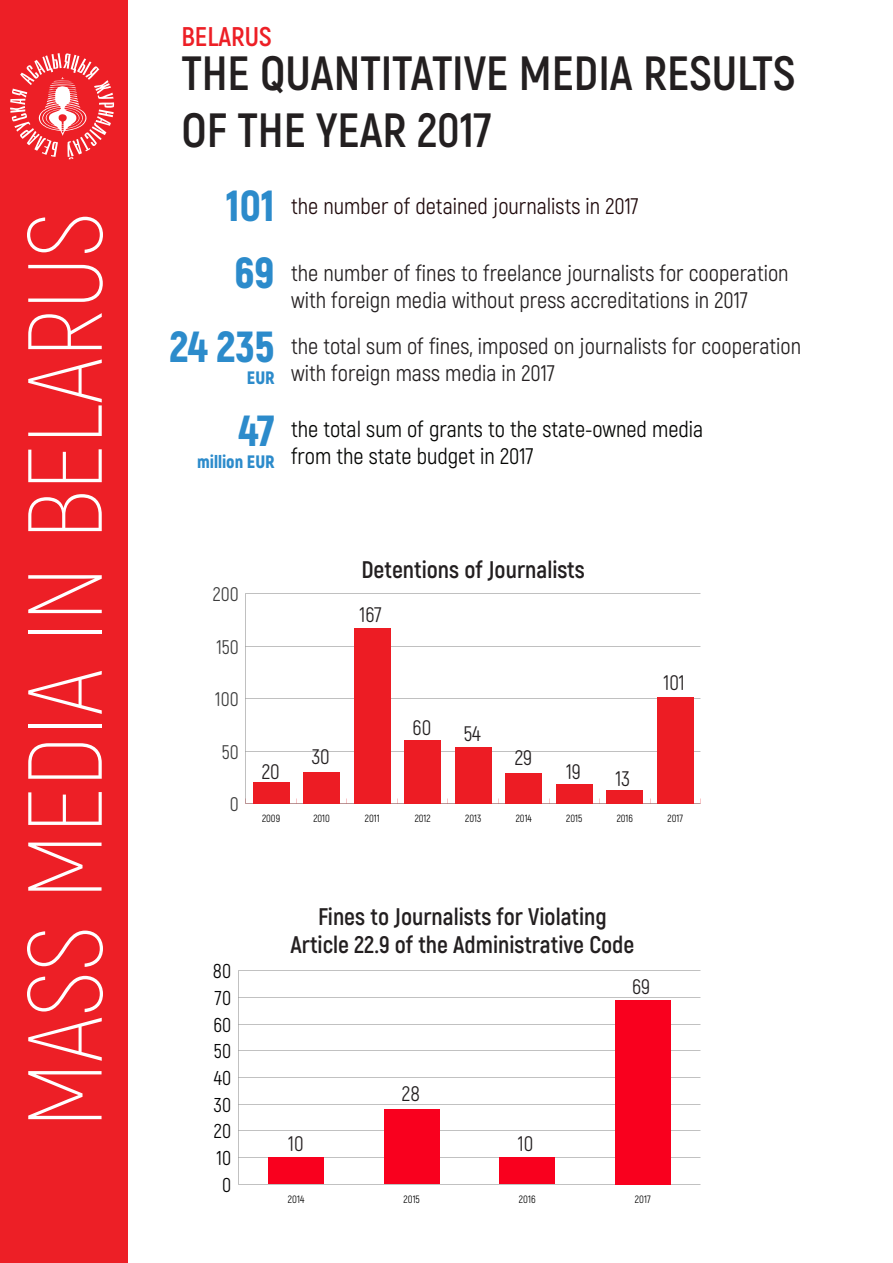
<style>
.page{position:relative;width:893px;height:1263px;background:#fff}
.page>*{position:absolute;margin:0;border:0;box-sizing:border-box;transform-origin:0 0}
.t1{font:200 105px "Akrobat";color:#fff}
.t2{font:700 48px/57.6px "Akrobat";color:#231f20}
.t3{font:900 43.5px "Akrobat";color:#2c8bcb}
.t4{font:700 27px "Akrobat";color:#ed1f26}
.t5{font:700 24px/28.8px "Akrobat";color:#231f20;text-align:center}
.t6{font:22.5px/27px "Akrobat";color:#231f20}
.t7{font:22.5px/27px "Akrobat";color:#040503}
.t8{font:22.5px "Akrobat";color:#210b0d}
.t9{font:21px "Akrobat";color:#231f20}
.t10{font:19.95px "Akrobat";color:#050505}
.t11{font:19.65px "Akrobat";color:#3d3d3d}
.t12{font:900 18px "Akrobat";color:#2c8bcb}
.t13{font:10.65px "Akrobat";color:#000}
.t14{font:10.5px "Akrobat";color:#000}
</style>
<div class="page">
<div style="left:0;top:0;width:128px;height:1263px;background:#ed1f26"></div>
<div style="left:253px;top:783px;width:36px;height:21px;background:#ed1c24"></div>
<div style="left:303px;top:772px;width:37px;height:32px;background:#ed1c24"></div>
<div style="left:354px;top:628px;width:36px;height:176px;background:#ed1c24"></div>
<div style="left:404px;top:741px;width:37px;height:63px;background:#ed1c24"></div>
<div style="left:455px;top:747px;width:36px;height:57px;background:#ed1c24"></div>
<div style="left:506px;top:773px;width:36px;height:31px;background:#ed1c24"></div>
<div style="left:556px;top:784px;width:36px;height:20px;background:#ed1c24"></div>
<div style="left:607px;top:790px;width:36px;height:14px;background:#ed1c24"></div>
<div style="left:657px;top:698px;width:37px;height:106px;background:#ed1c24"></div>
<div style="left:268px;top:1157px;width:56px;height:27px;background:#f9001e"></div>
<div style="left:384px;top:1109px;width:55px;height:75px;background:#f9001e"></div>
<div style="left:500px;top:1157px;width:55px;height:27px;background:#f9001e"></div>
<div style="left:615px;top:1000px;width:56px;height:184px;background:#f9001e"></div>
<svg style="left:10px;top:53px;width:104px;height:106px"></svg>
<p class="t1" style="left:4px;top:1128px;width:917px;rotate:-90deg">MASS MEDIA IN BELARUS</p>
<p class="t4" style="left:181px;top:19px;width:92px">BELARUS</p>
<p class="t2" style="left:181px;top:44px;width:615px">THE QUANTITATIVE MEDIA RESULTS<br>OF THE YEAR 2017</p>
<p class="t3" style="left:226px;top:177px;width:50px">101</p>
<p class="t8" style="left:291px;top:192px;width:349px">the number of detained journalists in 2017</p>
<p class="t3" style="left:235px;top:245px;width:42px">69</p>
<p class="t6" style="left:291px;top:259px;width:499px">the number of fines to freelance journalists for cooperation with foreign media without press accreditations in 2017</p>
<p class="t6" style="left:291px;top:332px;width:512px">the total sum of fines, imposed on journalists for cooperation with foreign mass media in 2017</p>
<p class="t7" style="left:291px;top:416px;width:414px">the total sum of grants to the state-owned media from the state budget in 2017</p>
<p class="t3" style="left:170px;top:319px;width:107px">24 235</p>
<p class="t12" style="left:247px;top:366px;width:29px">EUR</p>
<p class="t3" style="left:238px;top:402px;width:38px">47</p>
<p class="t12" style="left:197px;top:450px;width:79px">million EUR</p>
<p class="t11" style="left:213px;top:583px;width:27px">200</p>
<p class="t11" style="left:216px;top:635px;width:24px">150</p>
<p class="t11" style="left:215px;top:688px;width:25px">100</p>
<p class="t11" style="left:222px;top:740px;width:18px">50</p>
<p class="t11" style="left:230px;top:793px;width:10px">0</p>
<p class="t5" style="left:361px;top:555px;width:225px">Detentions of Journalists</p>
<p class="t9" style="left:359px;top:602px;width:24px">167</p>
<p class="t9" style="left:262px;top:759px;width:20px">20</p>
<p class="t9" style="left:312px;top:744px;width:20px">30</p>
<p class="t9" style="left:413px;top:715px;width:20px">60</p>
<p class="t9" style="left:464px;top:722px;width:18px">54</p>
<p class="t9" style="left:515px;top:745px;width:19px">29</p>
<p class="t9" style="left:566px;top:759px;width:16px">19</p>
<p class="t9" style="left:616px;top:766px;width:16px">13</p>
<p class="t9" style="left:663px;top:670px;width:23px">101</p>
<p class="t14" style="left:262px;top:812px;width:20px">2009</p>
<p class="t14" style="left:313px;top:812px;width:18px">2010</p>
<p class="t14" style="left:365px;top:812px;width:16px">2011</p>
<p class="t14" style="left:415px;top:812px;width:18px">2012</p>
<p class="t14" style="left:465px;top:812px;width:18px">2013</p>
<p class="t14" style="left:516px;top:812px;width:18px">2014</p>
<p class="t14" style="left:566px;top:812px;width:18px">2015</p>
<p class="t14" style="left:617px;top:812px;width:18px">2016</p>
<p class="t14" style="left:668px;top:812px;width:17px">2017</p>
<p class="t10" style="left:213px;top:959px;width:20px">80</p>
<p class="t10" style="left:215px;top:986px;width:18px">70</p>
<p class="t10" style="left:213px;top:1013px;width:19px">60</p>
<p class="t10" style="left:214px;top:1039px;width:19px">50</p>
<p class="t10" style="left:214px;top:1066px;width:19px">40</p>
<p class="t10" style="left:214px;top:1093px;width:19px">30</p>
<p class="t10" style="left:214px;top:1119px;width:19px">20</p>
<p class="t10" style="left:216px;top:1146px;width:16px">10</p>
<p class="t10" style="left:222px;top:1173px;width:11px">0</p>
<p class="t5" style="left:290px;top:902px;width:345px">Fines to Journalists for Violating<br>Article 22.9 of the Administrative Code</p>
<p class="t9" style="left:288px;top:1131px;width:17px">10</p>
<p class="t9" style="left:402px;top:1081px;width:20px">28</p>
<p class="t9" style="left:518px;top:1131px;width:17px">10</p>
<p class="t9" style="left:632px;top:974px;width:20px">69</p>
<p class="t13" style="left:288px;top:1192px;width:18px">2014</p>
<p class="t13" style="left:404px;top:1192px;width:18px">2015</p>
<p class="t13" style="left:519px;top:1192px;width:18px">2016</p>
<p class="t13" style="left:635px;top:1192px;width:17px">2017</p>
</div>
